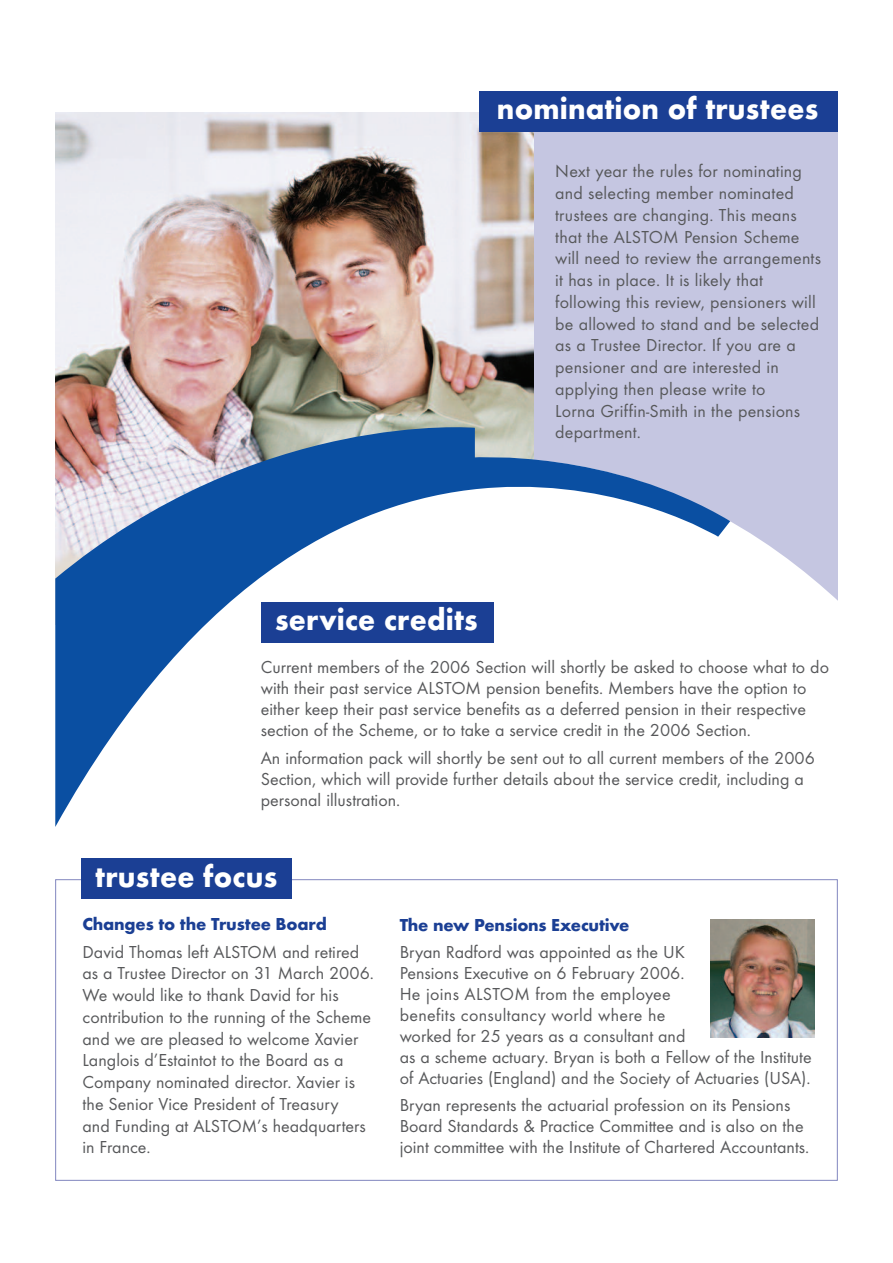
<style>
.page{position:relative;width:893px;height:1263px;background:#fff}
.page>*{position:absolute;margin:0;border:0;box-sizing:border-box;transform-origin:0 0}
.t1{font:700 31.5px "Futura T";letter-spacing:.005em;color:#fff;scale:.95 1}
.t2{font:18px/21.8px "Futura T";color:#57585a}
.t3{font:700 18px "Futura T";letter-spacing:-.01em;color:#1b3f94}
</style>
<div class="page">
<div style="left:453px;top:113px;width:385px;height:522px;background:#c5c6e1"></div>
<img style="left:55px;top:113px;width:479px;height:315px">
<svg style="left:730px;top:521px;width:108px;height:114px;fill:#fff"></svg>
<svg style="left:55px;top:428px;width:675px;height:399px"></svg>
<div style="left:479px;top:91px;width:359px;height:41px;background:#1b3f94"></div>
<div style="left:261px;top:602px;width:232px;height:41px;background:#1b3f94"></div>
<div style="left:81px;top:858px;width:211px;height:41px;background:#1b3f94"></div>
<img style="left:710px;top:919px;width:104px;height:118px">
<h1 class="t1" style="left:497px;top:89px;width:340px">nomination of trustees</h1>
<p class="t2" style="left:555px;top:160px;width:267px">Next year the rules for nominating and selecting member nominated trustees are changing. This means that the ALSTOM Pension Scheme will need to review the arrangements it has in place. It is likely that following this review, pensioners will be allowed to stand and be selected as a Trustee Director. If you are a pensioner and are interested in applying then please write to<br>Lorna Griffin-Smith in the pensions department.</p>
<h1 class="t1" style="left:275px;top:600px;width:215px">service credits</h1>
<p class="t2" style="left:261px;top:656px;width:570px;line-height:21px">Current members of the 2006 Section will shortly be asked to choose what to do with their past service ALSTOM pension benefits. Members have the option to either keep their past service benefits as a deferred pension in their respective section of the Scheme, or to take a service credit in the 2006 Section.</p>
<p class="t2" style="left:261px;top:747px;width:556px;line-height:21px">An information pack will shortly be sent out to all current members of the 2006<br>Section, which will provide further details about the service credit, including a personal illustration.</p>
<h1 class="t1" style="left:95px;top:858px;width:193px">trustee focus</h1>
<p class="t3" style="left:83px;top:913px;width:246px">Changes to the Trustee Board</p>
<p class="t2" style="left:83px;top:940px;width:293px">David Thomas left ALSTOM and retired as a Trustee Director on 31 March 2006.<br>We would like to thank David for his contribution to the running of the Scheme and we are pleased to welcome Xavier Langlois d’Estaintot to the Board as a Company nominated director. Xavier is the Senior Vice President of Treasury<br>and Funding at ALSTOM’s headquarters in France.</p>
<p class="t3" style="left:400px;top:914px;width:231px">The new Pensions Executive</p>
<p class="t2" style="left:400px;top:941px;width:414px;line-height:21px">Bryan Radford was appointed as the UK<br>Pensions Executive on 6 February 2006.<br>He joins ALSTOM from the employee<br>benefits consultancy world where he<br>worked for 25 years as a consultant and<br>as a scheme actuary. Bryan is both a Fellow of the Institute of Actuaries (England) and the Society of Actuaries (USA).</p>
<p class="t2" style="left:400px;top:1094px;width:411px;line-height:21px">Bryan represents the actuarial profession on its Pensions<br>Board Standards &amp; Practice Committee and is also on the joint committee with the Institute of Chartered Accountants.</p>
</div>
